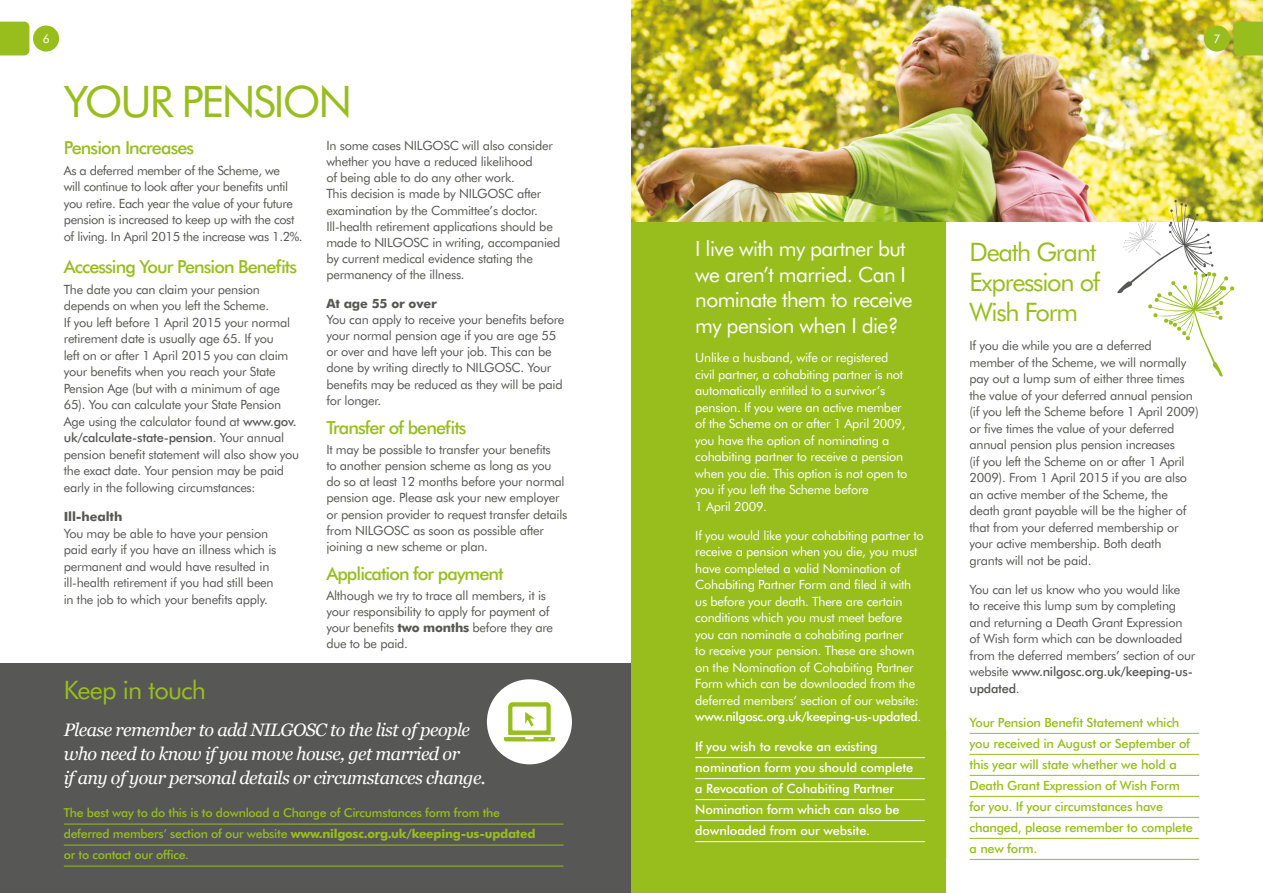
<style>
.page{position:relative;width:1263px;height:893px;background:#fff}
.page>*{position:absolute;margin:0;border:0;box-sizing:border-box;transform-origin:0 0}
.t1{font:43.5px "Futura BT";letter-spacing:-.05em;color:#98be1e}
.t2{font:25.5px/30px "Futura BT";letter-spacing:-.05em;color:#98be1e}
.t3{font:25.5px "Futura BT";letter-spacing:-.03em;color:#98be1e}
.t4{font:21px/25.5px "Futura BT";letter-spacing:-.03em;color:#fff}
.t5{font:italic 18px/24px "Georgia";letter-spacing:-.03em;color:#fff}
.t6{font:500 18px "Futura BT";letter-spacing:-.05em;color:#98be1e}
.t7{font:12.75px/16.5px "Futura BT";letter-spacing:-.02em;color:#575756}
.t8{font:12.75px/16.5px "Futura BT";letter-spacing:-.02em;color:#fff}
.t9{font:500 12.75px/21px "Futura BT";letter-spacing:-.02em;color:#98be1e}
.t10{font:500 12.75px/21px "Futura BT";letter-spacing:-.01em;color:#fff}
.t11{font:700 12.75px "Futura BT";letter-spacing:-.01em;color:#575756}
.t12{font:500 12.3px/21px "Futura BT";letter-spacing:-.02em;color:#98be1e}
.t13{font:11.85px "Futura BT";color:#fff}
.s1{font-weight:500}
.s2{font-weight:700}
</style>
<div class="page">
<svg style="left:0;top:22px;width:29px;height:33px"></svg>
<div style="left:33px;top:26px;width:26px;height:26px;background:#98be1e;border-radius:50%"></div>
<div style="left:0;top:664px;width:631px;height:229px;background:#575756"></div>
<hr style="left:64px;top:824px;width:499px;height:1px;background:#98be1e">
<hr style="left:64px;top:845px;width:499px;height:1px;background:#98be1e">
<hr style="left:64px;top:866px;width:499px;height:1px;background:#98be1e">
<div style="left:487px;top:679px;width:85px;height:85px;background:#fff;border-radius:50%"></div>
<svg style="left:504px;top:702px;width:51px;height:39px"></svg>
<div style="left:631px;top:0;width:315px;height:893px;background:#98be1e"></div>
<img style="left:631px;top:0;width:632px;height:221px">
<svg style="left:1233px;top:22px;width:30px;height:33px"></svg>
<div style="left:1204px;top:26px;width:26px;height:26px;background:#98be1e;border-radius:50%"></div>
<svg style="left:695px;top:758px;width:230px;height:85px"></svg>
<hr style="left:695px;top:757px;width:230px;height:1px;background:#fff">
<hr style="left:695px;top:778px;width:230px;height:1px;background:#fff">
<hr style="left:695px;top:799px;width:230px;height:1px;background:#fff">
<hr style="left:695px;top:820px;width:230px;height:1px;background:#fff">
<hr style="left:695px;top:841px;width:230px;height:1px;background:#fff">
<hr style="left:969px;top:733px;width:230px;height:1px;background:#98be1e">
<hr style="left:969px;top:754px;width:230px;height:1px;background:#98be1e">
<hr style="left:969px;top:775px;width:230px;height:1px;background:#98be1e">
<hr style="left:969px;top:796px;width:230px;height:1px;background:#98be1e">
<hr style="left:969px;top:817px;width:230px;height:1px;background:#98be1e">
<hr style="left:969px;top:838px;width:230px;height:1px;background:#98be1e">
<hr style="left:969px;top:859px;width:230px;height:1px;background:#98be1e">
<svg style="left:1115px;top:191px;width:119px;height:186px"></svg>
<p class="t13" style="left:43px;top:32px;width:8px">6</p>
<h1 class="t1" style="left:64px;top:75px;width:290px">YOUR PENSION</h1>
<h3 class="t6" style="left:64px;top:137px;width:132px">Pension Increases</h3>
<p class="t7" style="left:64px;top:162px;width:240px">As a deferred member of the Scheme, we<br>will continue to look after your benefits until you retire. Each year the value of your future pension is increased to keep up with the cost of living. In April 2015 the increase was 1.2%.</p>
<h3 class="t6" style="left:64px;top:256px;width:235px">Accessing Your Pension Benefits</h3>
<p class="t7" style="left:64px;top:281px;width:237px">The date you can claim your pension depends on when you left the Scheme.<br>If you left before 1 April 2015 your normal retirement date is usually age 65. If you<br>left on or after 1 April 2015 you can claim your benefits when you reach your State Pension Age (but with a minimum of age 65). You can calculate your State Pension Age using the calculator found at <span class="s1">www.gov. uk/calculate-state-pension</span>. Your annual pension benefit statement will also show you the exact date. Your pension may be paid early in the following circumstances:</p>
<p class="t11" style="left:64px;top:509px;width:60px">Ill-health</p>
<p class="t7" style="left:64px;top:525px;width:214px">You may be able to have your pension paid early if you have an illness which is permanent and would have resulted in ill-health retirement if you had still been in the job to which your benefits apply.</p>
<p class="t7" style="left:326px;top:137px;width:236px">In some cases NILGOSC will also consider whether you have a reduced likelihood<br>of being able to do any other work.<br>This decision is made by NILGOSC after examination by the Committee’s doctor.<br>Ill-health retirement applications should be made to NILGOSC in writing, accompanied by current medical evidence stating the permanency of the illness.</p>
<p class="t11" style="left:326px;top:296px;width:112px">At age 55 or over</p>
<p class="t7" style="left:326px;top:311px;width:240px">You can apply to receive your benefits before your normal pension age if you are age 55 or over and have left your job. This can be done by writing directly to NILGOSC. Your benefits may be reduced as they will be paid for longer.</p>
<h3 class="t6" style="left:326px;top:416px;width:142px">Transfer of benefits</h3>
<p class="t7" style="left:326px;top:441px;width:243px">It may be possible to transfer your benefits<br>to another pension scheme as long as you do so at least 12 months before your normal pension age. Please ask your new employer or pension provider to request transfer details from NILGOSC as soon as possible after joining a new scheme or plan.</p>
<h3 class="t6" style="left:326px;top:562px;width:179px">Application for payment</h3>
<p class="t7" style="left:326px;top:587px;width:228px">Although we try to trace all members, it is your responsibility to apply for payment of your benefits <span class="s2">two months</span> before they are due to be paid.</p>
<h2 class="t3" style="left:64px;top:674px;width:144px">Keep in touch</h2>
<h3 class="t5" style="left:64px;top:717px;width:423px">Please remember to add NILGOSC to the list of people who need to know if you move house, get married or<br>if any of your personal details or circumstances change.</h3>
<p class="t12" style="left:64px;top:802px;width:473px">The best way to do this is to download a Change of Circumstances form from the deferred members’ section of our website <span class="s2">www.nilgosc.org.uk/keeping-us-updated </span>or to contact our office.</p>
<p class="t13" style="left:1214px;top:32px;width:8px">7</p>
<h3 class="t4" style="left:695px;top:236px;width:219px">I live with my partner but we aren’t married. Can I nominate them to receive my pension when I die?</h3>
<p class="t8" style="left:695px;top:349px;width:214px">Unlike a husband, wife or registered civil partner, a cohabiting partner is not automatically entitled to a survivor’s pension. If you were an active member of the Scheme on or after 1 April 2009, you have the option of nominating a cohabiting partner to receive a pension when you die. This option is not open to you if you left the Scheme before<br>1 April 2009.</p>
<p class="t8" style="left:695px;top:527px;width:230px">If you would like your cohabiting partner to receive a pension when you die, you must have completed a valid Nomination of Cohabiting Partner Form and filed it with us before your death. There are certain conditions which you must meet before you can nominate a cohabiting partner<br>to receive your pension. These are shown on the Nomination of Cohabiting Partner Form which can be downloaded from the deferred members’ section of our website: <span class="s1">www.nilgosc.org.uk/keeping-us-updated</span>.</p>
<p class="t10" style="left:695px;top:736px;width:219px">If you wish to revoke an existing nomination form you should complete a Revocation of Cohabiting Partner Nomination form which can also be downloaded from our website.</p>
<h2 class="t2" style="left:969px;top:237px;width:132px">Death Grant<br>Expression of<br>Wish Form</h2>
<p class="t7" style="left:969px;top:337px;width:231px">If you die while you are a deferred member of the Scheme, we will normally pay out a lump sum of either three times the value of your deferred annual pension (if you left the Scheme before 1 April 2009) or five times the value of your deferred annual pension plus pension increases<br>(if you left the Scheme on or after 1 April 2009). From 1 April 2015 if you are also an active member of the Scheme, the death grant payable will be the higher of that from your deferred membership or your active membership. Both death<br>grants will not be paid.</p>
<p class="t7" style="left:969px;top:581px;width:227px">You can let us know who you would like<br>to receive this lump sum by completing and returning a Death Grant Expression of Wish form which can be downloaded from the deferred members’ section of our website <span class="s1">www.nilgosc.org.uk/keeping-us&shy;updated</span>.</p>
<p class="t9" style="left:969px;top:711px;width:225px">Your Pension Benefit Statement which you received in August or September of this year will state whether we hold a Death Grant Expression of Wish Form for you. If your circumstances have changed, please remember to complete a new form.</p>
</div>
